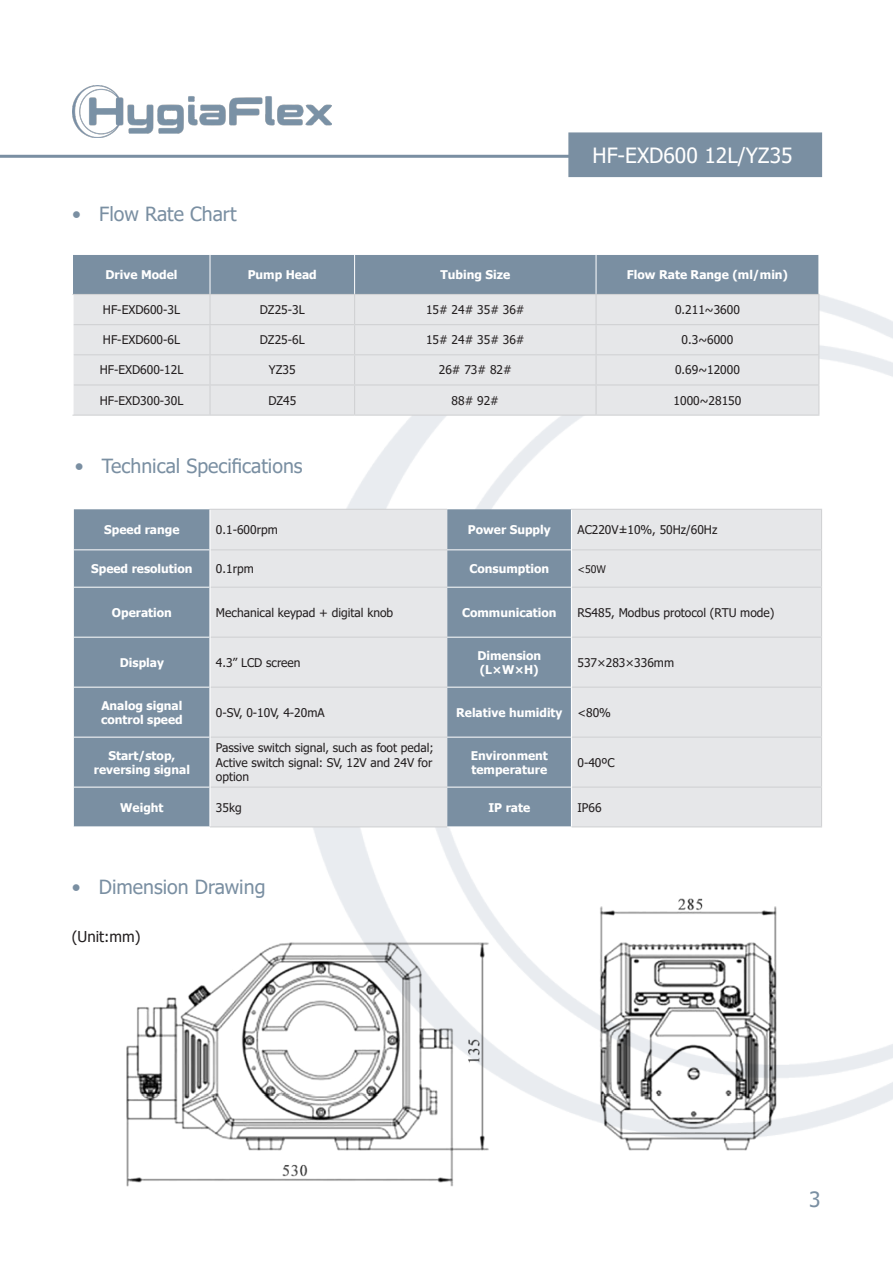
<style>
.page{position:relative;width:893px;height:1263px;background:#fff}
.page>*{position:absolute;margin:0;border:0;box-sizing:border-box;transform-origin:0 0}
.t1{font:21px "Tahoma";color:#fff}
.t2{font:21px "Tahoma";color:#7a8fa2}
.t3{font:19.5px "Tahoma";color:#7a8fa2}
.t4{font:15px "Tahoma";color:#231f20}
.t5{font:12px/14.4px "Tahoma";color:#231f20}
.t6{font:700 12px/14.4px "Tahoma";color:#fff}
.t7{font:10.5px "Tahoma";color:#231f20}
</style>
<div class="page">
<img style="left:73px;top:294px;width:820px;height:832px">
<hr style="left:0;top:155px;width:578px;height:3px;background:#7a8fa2">
<img style="left:72px;top:86px;width:260px;height:52px">
<div style="left:568px;top:132px;width:254px;height:45px;background:#7a8fa2;border:2px solid #7a8fa2"></div>
<div style="left:74px;top:509px;width:135px;height:317px;background:#7a8fa2"></div>
<svg style="left:211px;top:509px;width:610px;height:317px;background:#d0d5da"></svg>
<hr style="left:571px;top:509px;width:251px;height:1px;background:#d1d2d4">
<hr style="left:211px;top:549px;width:236px;height:1px;background:#d1d2d4">
<hr style="left:211px;top:587px;width:236px;height:1px;background:#d1d2d4">
<hr style="left:572px;top:587px;width:250px;height:1px;background:#d1d2d4">
<hr style="left:211px;top:637px;width:236px;height:1px;background:#d1d2d4">
<hr style="left:572px;top:637px;width:250px;height:1px;background:#d1d2d4">
<hr style="left:211px;top:687px;width:236px;height:1px;background:#d1d2d4">
<hr style="left:572px;top:687px;width:250px;height:1px;background:#d1d2d4">
<hr style="left:211px;top:736px;width:236px;height:2px;background:#d1d2d4">
<hr style="left:572px;top:736px;width:250px;height:2px;background:#d1d2d4">
<hr style="left:211px;top:786px;width:236px;height:2px;background:#d1d2d4">
<hr style="left:572px;top:786px;width:250px;height:2px;background:#d1d2d4">
<hr style="left:210px;top:826px;width:237px;height:1px;background:#d1d2d4">
<hr style="left:571px;top:826px;width:251px;height:1px;background:#d1d2d4">
<hr style="left:74px;top:549px;width:135px;height:1px;background:#fff">
<hr style="left:447px;top:549px;width:124px;height:1px;background:#fff">
<hr style="left:74px;top:587px;width:135px;height:1px;background:#fff">
<hr style="left:447px;top:587px;width:124px;height:1px;background:#fff">
<hr style="left:74px;top:637px;width:135px;height:1px;background:#fff">
<hr style="left:447px;top:637px;width:124px;height:1px;background:#fff">
<hr style="left:74px;top:687px;width:135px;height:1px;background:#fff">
<hr style="left:74px;top:737px;width:135px;height:1px;background:#fff">
<hr style="left:447px;top:737px;width:124px;height:1px;background:#fff">
<hr style="left:447px;top:787px;width:124px;height:1px;background:#fff">
<hr style="left:447px;top:826px;width:124px;height:1px;background:#fff">
<hr style="left:447px;top:687px;width:124px;height:1px;background:#fff">
<hr style="left:74px;top:787px;width:135px;height:1px;background:#fff">
<hr style="left:74px;top:826px;width:136px;height:1px;background:#fff">
<hr style="left:571px;top:550px;width:1px;height:37px;background:#fff">
<hr style="left:571px;top:587px;width:1px;height:50px;background:#fff">
<hr style="left:571px;top:637px;width:1px;height:50px;background:#fff">
<hr style="left:571px;top:687px;width:1px;height:50px;background:#fff">
<hr style="left:571px;top:737px;width:1px;height:50px;background:#fff">
<hr style="left:571px;top:787px;width:1px;height:39px;background:#fff">
<hr style="left:821px;top:550px;width:1px;height:37px;background:#d1d2d4">
<hr style="left:821px;top:588px;width:1px;height:49px;background:#d1d2d4">
<hr style="left:821px;top:638px;width:1px;height:49px;background:#d1d2d4">
<hr style="left:821px;top:688px;width:1px;height:48px;background:#d1d2d4">
<hr style="left:821px;top:738px;width:1px;height:48px;background:#d1d2d4">
<hr style="left:821px;top:788px;width:1px;height:38px;background:#d1d2d4">
<hr style="left:209px;top:509px;width:238px;height:1px;background:#d1d2d4">
<hr style="left:821px;top:510px;width:1px;height:39px;background:#d1d2d4">
<hr style="left:572px;top:549px;width:250px;height:1px;background:#d1d2d4">
<hr style="left:209px;top:510px;width:2px;height:40px;background:#fff">
<hr style="left:571px;top:510px;width:1px;height:40px;background:#fff">
<hr style="left:209px;top:550px;width:2px;height:37px;background:#fff">
<hr style="left:209px;top:587px;width:2px;height:50px;background:#fff">
<hr style="left:209px;top:637px;width:2px;height:50px;background:#fff">
<hr style="left:209px;top:687px;width:2px;height:50px;background:#fff">
<hr style="left:209px;top:737px;width:2px;height:50px;background:#fff">
<hr style="left:209px;top:787px;width:2px;height:39px;background:#fff">
<div style="left:74px;top:385px;width:744px;height:30px;background:#e6e7e9"></div>
<hr style="left:210px;top:384px;width:145px;height:1px;background:#d1d2d4">
<hr style="left:355px;top:384px;width:241px;height:1px;background:#d1d2d4">
<hr style="left:596px;top:384px;width:223px;height:1px;background:#d1d2d4">
<hr style="left:210px;top:415px;width:145px;height:1px;background:#d1d2d4">
<hr style="left:355px;top:415px;width:241px;height:1px;background:#d1d2d4">
<hr style="left:596px;top:415px;width:223px;height:1px;background:#d1d2d4">
<hr style="left:74px;top:384px;width:136px;height:1px;background:#d1d2d4">
<hr style="left:72px;top:415px;width:138px;height:1px;background:#d1d2d4">
<hr style="left:595px;top:385px;width:2px;height:30px;background:#d1d2d4">
<hr style="left:209px;top:385px;width:2px;height:30px;background:#d1d2d4">
<hr style="left:354px;top:385px;width:1px;height:30px;background:#d1d2d4">
<svg style="left:73px;top:255px;width:746px;height:129px;background:#c4cbd3"></svg>
<hr style="left:818px;top:385px;width:1px;height:30px;background:#d1d2d4">
<hr style="left:72px;top:325px;width:2px;height:30px;background:#fff">
<hr style="left:72px;top:355px;width:2px;height:30px;background:#fff">
<hr style="left:72px;top:385px;width:2px;height:30px;background:#fff">
<hr style="left:72px;top:294px;width:138px;height:1px;background:#d1d2d4">
<hr style="left:209px;top:295px;width:2px;height:29px;background:#d1d2d4">
<hr style="left:74px;top:324px;width:136px;height:1px;background:#d1d2d4">
<hr style="left:72px;top:295px;width:2px;height:30px;background:#fff">
<img style="left:73px;top:882px;width:748px;height:305px">
<p class="t3" style="left:72px;top:201px;width:166px">• Flow Rate Chart</p>
<h1 class="t1" style="left:592px;top:141px;width:202px">HF-EXD600 12L/YZ35</h1>
<p class="t6" style="left:106px;top:268px;width:73px">Drive Model</p>
<p class="t6" style="left:248px;top:268px;width:71px">Pump Head</p>
<p class="t6" style="left:440px;top:268px;width:71px">Tubing Size</p>
<p class="t6" style="left:627px;top:268px;width:163px">Flow Rate Range (ml/min)</p>
<p class="t5" style="left:103px;top:303px;width:79px">HF-EXD600-3L</p>
<p class="t5" style="left:260px;top:303px;width:46px">DZ25-3L</p>
<p class="t5" style="left:426px;top:303px;width:100px">15# 24# 35# 36#</p>
<p class="t5" style="left:675px;top:303px;width:66px">0.211~3600</p>
<p class="t5" style="left:103px;top:333px;width:79px">HF-EXD600-6L</p>
<p class="t5" style="left:260px;top:333px;width:46px">DZ25-6L</p>
<p class="t5" style="left:426px;top:333px;width:100px">15# 24# 35# 36#</p>
<p class="t5" style="left:682px;top:333px;width:53px">0.3~6000</p>
<p class="t5" style="left:100px;top:364px;width:85px">HF-EXD600-12L</p>
<p class="t5" style="left:269px;top:364px;width:28px">YZ35</p>
<p class="t5" style="left:439px;top:364px;width:75px">26# 73# 82#</p>
<p class="t5" style="left:675px;top:364px;width:66px">0.69~12000</p>
<p class="t5" style="left:100px;top:394px;width:85px">HF-EXD300-30L</p>
<p class="t5" style="left:268px;top:394px;width:29px">DZ45</p>
<p class="t5" style="left:452px;top:394px;width:49px">88# 92#</p>
<p class="t5" style="left:674px;top:394px;width:69px">1000~28150</p>
<p class="t3" style="left:75px;top:453px;width:229px">• Technical Specifications</p>
<p class="t6" style="left:104px;top:523px;width:77px">Speed range</p>
<p class="t5" style="left:216px;top:523px;width:63px">0.1-600rpm</p>
<p class="t6" style="left:468px;top:523px;width:84px">Power Supply</p>
<p class="t5" style="left:577px;top:523px;width:141px">AC220V±10%, 50Hz/60Hz</p>
<p class="t6" style="left:91px;top:562px;width:103px">Speed resolution</p>
<p class="t5" style="left:216px;top:562px;width:39px">0.1rpm</p>
<p class="t6" style="left:469px;top:562px;width:81px">Consumption</p>
<p class="t7" style="left:577px;top:562px;width:30px">&lt;50W</p>
<p class="t6" style="left:112px;top:606px;width:62px">Operation</p>
<p class="t5" style="left:216px;top:606px;width:179px">Mechanical keypad + digital knob</p>
<p class="t6" style="left:462px;top:606px;width:96px">Communication</p>
<p class="t5" style="left:577px;top:606px;width:198px">RS485, Modbus protocol (RTU mode)</p>
<p class="t6" style="left:120px;top:656px;width:46px">Display</p>
<p class="t5" style="left:216px;top:656px;width:86px">4.3” LCD screen</p>
<p class="t6" style="left:477px;top:648px;width:65px">Dimension (L×W×H)</p>
<p class="t5" style="left:577px;top:656px;width:98px">537×283×336mm</p>
<p class="t6" style="left:101px;top:698px;width:83px">Analog signal control speed</p>
<p class="t5" style="left:216px;top:706px;width:110px">0-SV, 0-10V, 4-20mA</p>
<p class="t6" style="left:456px;top:706px;width:108px">Relative humidity</p>
<p class="t5" style="left:577px;top:706px;width:35px">&lt;80%</p>
<p class="t6" style="left:94px;top:748px;width:98px;text-align:center">Start/stop, reversing signal</p>
<p class="t5" style="left:216px;top:741px;width:219px">Passive switch signal, such as foot pedal;</p>
<p class="t5" style="left:216px;top:756px;width:218px">Active switch signal: SV, 12V and 24V for option</p>
<p class="t6" style="left:471px;top:748px;width:79px">Environment temperature</p>
<p class="t5" style="left:577px;top:756px;width:39px">0-40ºC</p>
<p class="t6" style="left:120px;top:800px;width:45px">Weight</p>
<p class="t5" style="left:216px;top:801px;width:27px">35kg</p>
<p class="t6" style="left:488px;top:800px;width:43px">IP rate</p>
<p class="t5" style="left:577px;top:801px;width:26px">IP66</p>
<p class="t3" style="left:72px;top:874px;width:195px">• Dimension Drawing</p>
<p class="t4" style="left:72px;top:926px;width:70px">(Unit:mm)</p>
<h1 class="t2" style="left:809px;top:1185px;width:13px">3</h1>
</div>
